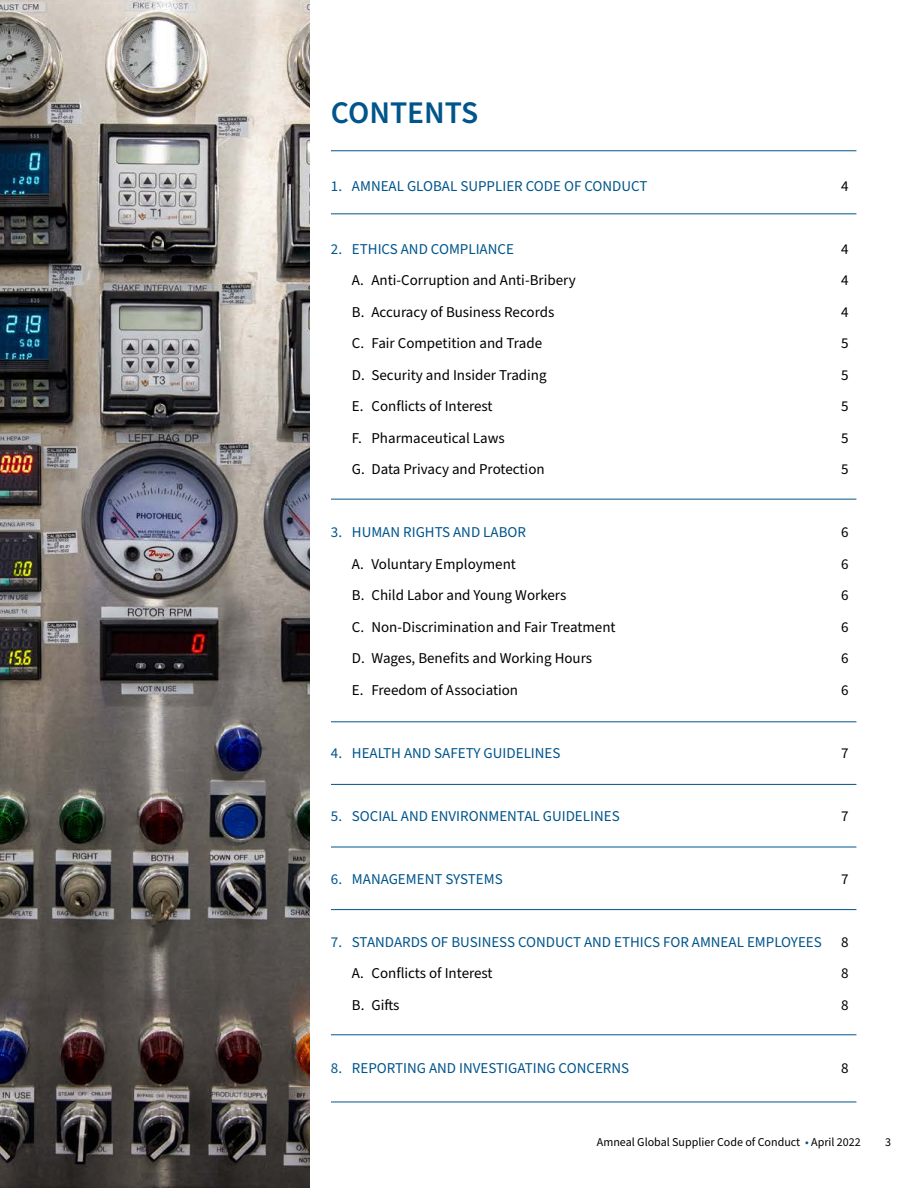
<style>
.page{position:relative;width:918px;height:1188px;background:#fff}
.page>*{position:absolute;margin:0;border:0;box-sizing:border-box;transform-origin:0 0}
.t1{font:600 31.5px "Source Sans Pro";color:#00558b}
.t2{font:15px "Source Sans Pro";color:#000}
.t3{font:15px "Source Sans Pro";color:#00558b}
.t4{font:12px "Source Sans Pro";color:#000}
.s1{color:#00558b}
</style>
<div class="page">
<img style="left:0;top:0;width:310px;height:1188px">
<hr style="left:331px;top:213px;width:525px;height:1px;background:#00558b">
<hr style="left:331px;top:150px;width:525px;height:1px;background:#00558b">
<hr style="left:331px;top:499px;width:525px;height:1px;background:#00558b">
<hr style="left:331px;top:721px;width:525px;height:1px;background:#00558b">
<hr style="left:331px;top:784px;width:525px;height:1px;background:#00558b">
<hr style="left:331px;top:847px;width:525px;height:1px;background:#00558b">
<hr style="left:331px;top:909px;width:525px;height:1px;background:#00558b">
<hr style="left:331px;top:1034px;width:525px;height:1px;background:#00558b">
<hr style="left:331px;top:1102px;width:525px;height:1px;background:#00558b">
<h1 class="t1" style="left:331px;top:91px;width:149px">CONTENTS</h1>
<p class="t3" style="left:331px;top:176px;width:318px">1. AMNEAL GLOBAL SUPPLIER CODE OF CONDUCT</p>
<p class="t2" style="left:841px;top:176px;width:9px">4</p>
<p class="t3" style="left:331px;top:239px;width:185px">2. ETHICS AND COMPLIANCE</p>
<p class="t2" style="left:352px;top:270px;width:225px">A. Anti-Corruption and Anti-Bribery</p>
<p class="t2" style="left:352px;top:302px;width:204px">B. Accuracy of Business Records</p>
<p class="t2" style="left:352px;top:333px;width:192px">C. Fair Competition and Trade</p>
<p class="t2" style="left:352px;top:365px;width:196px">D. Security and Insider Trading</p>
<p class="t2" style="left:352px;top:396px;width:142px">E. Conflicts of Interest</p>
<p class="t2" style="left:352px;top:428px;width:154px">F. Pharmaceutical Laws</p>
<p class="t2" style="left:352px;top:459px;width:194px">G. Data Privacy and Protection</p>
<p class="t2" style="left:841px;top:239px;width:9px">4</p>
<p class="t2" style="left:841px;top:270px;width:9px">4</p>
<p class="t2" style="left:841px;top:302px;width:9px">4</p>
<p class="t2" style="left:841px;top:333px;width:9px">5</p>
<p class="t2" style="left:841px;top:365px;width:9px">5</p>
<p class="t2" style="left:841px;top:396px;width:9px">5</p>
<p class="t2" style="left:841px;top:428px;width:9px">5</p>
<p class="t2" style="left:841px;top:459px;width:9px">5</p>
<p class="t3" style="left:331px;top:522px;width:197px">3. HUMAN RIGHTS AND LABOR</p>
<p class="t2" style="left:352px;top:554px;width:166px">A. Voluntary Employment</p>
<p class="t2" style="left:352px;top:585px;width:216px">B. Child Labor and Young Workers</p>
<p class="t2" style="left:352px;top:617px;width:265px">C. Non-Discrimination and Fair Treatment</p>
<p class="t2" style="left:352px;top:648px;width:242px">D. Wages, Benefits and Working Hours</p>
<p class="t2" style="left:352px;top:680px;width:168px">E. Freedom of Association</p>
<p class="t2" style="left:841px;top:522px;width:9px">6</p>
<p class="t2" style="left:841px;top:554px;width:9px">6</p>
<p class="t2" style="left:841px;top:585px;width:9px">6</p>
<p class="t2" style="left:841px;top:617px;width:9px">6</p>
<p class="t2" style="left:841px;top:648px;width:9px">6</p>
<p class="t2" style="left:841px;top:680px;width:9px">6</p>
<p class="t3" style="left:331px;top:743px;width:231px">4. HEALTH AND SAFETY GUIDELINES</p>
<p class="t2" style="left:841px;top:743px;width:9px">7</p>
<p class="t3" style="left:331px;top:806px;width:290px">5. SOCIAL AND ENVIRONMENTAL GUIDELINES</p>
<p class="t2" style="left:841px;top:806px;width:9px">7</p>
<p class="t3" style="left:331px;top:869px;width:173px">6. MANAGEMENT SYSTEMS</p>
<p class="t2" style="left:841px;top:869px;width:9px">7</p>
<p class="t3" style="left:331px;top:932px;width:492px">7. STANDARDS OF BUSINESS CONDUCT AND ETHICS FOR AMNEAL EMPLOYEES</p>
<p class="t2" style="left:352px;top:963px;width:142px">A. Conflicts of Interest</p>
<p class="t2" style="left:352px;top:995px;width:49px">B. Gifts</p>
<p class="t2" style="left:841px;top:932px;width:9px">8</p>
<p class="t2" style="left:841px;top:963px;width:9px">8</p>
<p class="t2" style="left:841px;top:995px;width:9px">8</p>
<p class="t3" style="left:331px;top:1058px;width:300px">8. REPORTING AND INVESTIGATING CONCERNS</p>
<p class="t2" style="left:841px;top:1058px;width:9px">8</p>
<p class="t4" style="left:597px;top:1134px;width:265px">Amneal Global Supplier Code of Conduct <span class="s1">•</span> April 2022</p>
<p class="t4" style="left:885px;top:1134px;width:7px">3</p>
</div>
